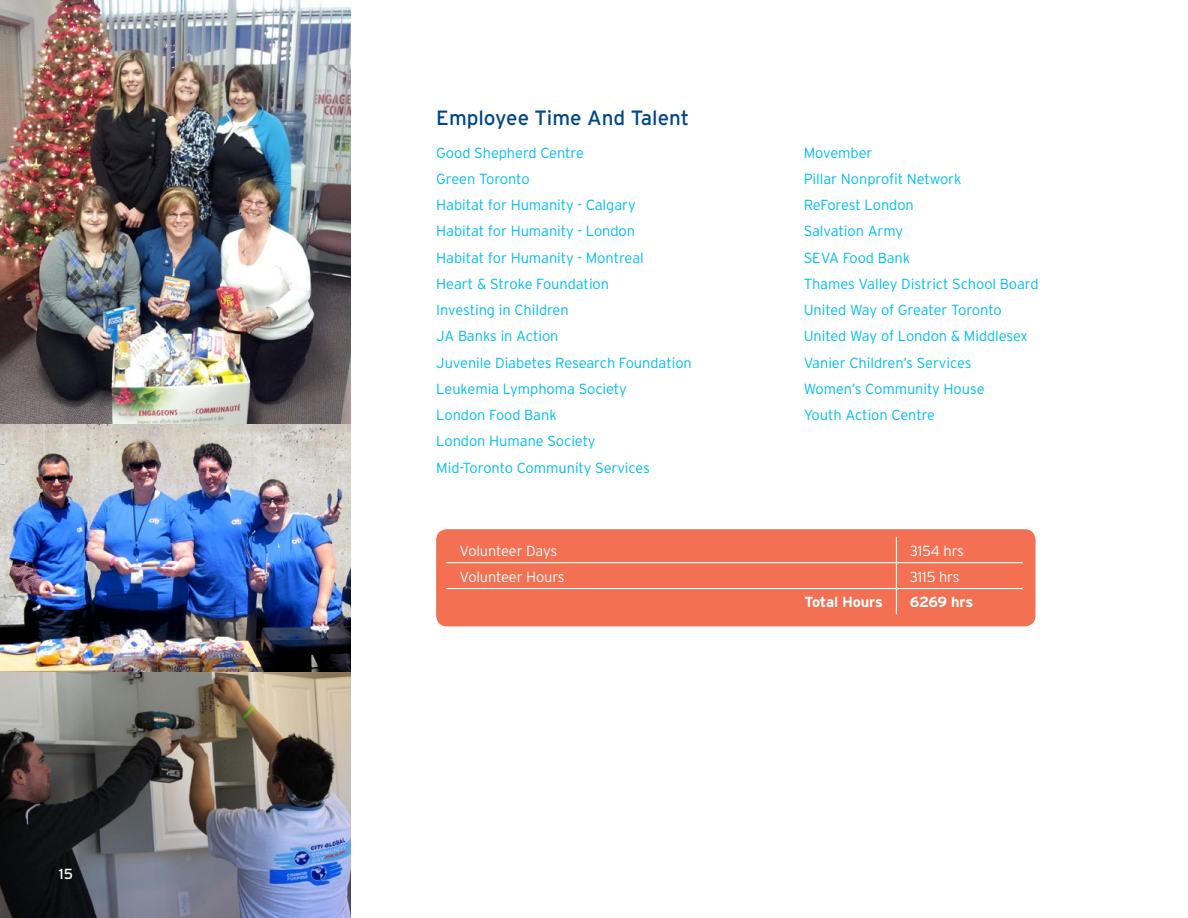
<style>
.page{position:relative;width:1188px;height:918px;background:#fff}
.page>*{position:absolute;margin:0;border:0;box-sizing:border-box;transform-origin:0 0}
.t1{font:20.7px "Interstate";color:#004785}
.t2{font:300 14.7px/26.2px "Interstate";letter-spacing:-.005em;color:#00bdf2}
.t3{font:300 14.7px "Interstate";letter-spacing:-.01em;color:#fff}
.t4{font:700 14.7px "Interstate";letter-spacing:-.025em;color:#fff}
.t5{font:14.7px "Interstate";color:#fff}
</style>
<div class="page">
<img style="left:0;top:0;width:351px;height:424px">
<img style="left:0;top:424px;width:351px;height:249px">
<img style="left:0;top:673px;width:351px;height:245px">
<div style="left:436px;top:529px;width:600px;height:97px;background:#f37053;border-radius:11px"></div>
<hr style="left:446px;top:562px;width:450px;height:1px;background:#fff">
<hr style="left:896px;top:562px;width:127px;height:1px;background:#fff">
<hr style="left:446px;top:588px;width:450px;height:1px;background:#fff">
<hr style="left:896px;top:588px;width:127px;height:1px;background:#fff">
<svg style="left:896px;top:537px;width:1px;height:77px"></svg>
<p class="t5" style="left:59px;top:865px;width:16px">15</p>
<h1 class="t1" style="left:436px;top:106px;width:254px">Employee Time And Talent</h1>
<p class="t2" style="left:436px;top:139px;width:257px">Good Shepherd Centre<br>Green Toronto<br>Habitat for Humanity - Calgary<br>Habitat for Humanity - London<br>Habitat for Humanity - Montreal<br>Heart &amp; Stroke Foundation<br>Investing in Children<br>JA Banks in Action<br>Juvenile Diabetes Research Foundation<br>Leukemia Lymphoma Society<br>London Food Bank<br>London Humane Society<br>Mid-Toronto Community Services</p>
<p class="t2" style="left:804px;top:139px;width:236px">Movember<br>Pillar Nonprofit Network<br>ReForest London<br>Salvation Army<br>SEVA Food Bank<br>Thames Valley District School Board<br>United Way of Greater Toronto<br>United Way of London &amp; Middlesex<br>Vanier Children’s Services<br>Women’s Community House<br>Youth Action Centre</p>
<p class="t3" style="left:460px;top:542px;width:99px">Volunteer Days</p>
<p class="t3" style="left:910px;top:542px;width:56px">3154 hrs</p>
<p class="t3" style="left:460px;top:568px;width:107px">Volunteer Hours</p>
<p class="t3" style="left:910px;top:568px;width:51px">3115 hrs</p>
<p class="t4" style="left:805px;top:594px;width:80px">Total Hours</p>
<p class="t4" style="left:910px;top:594px;width:65px">6269 hrs</p>
</div>
